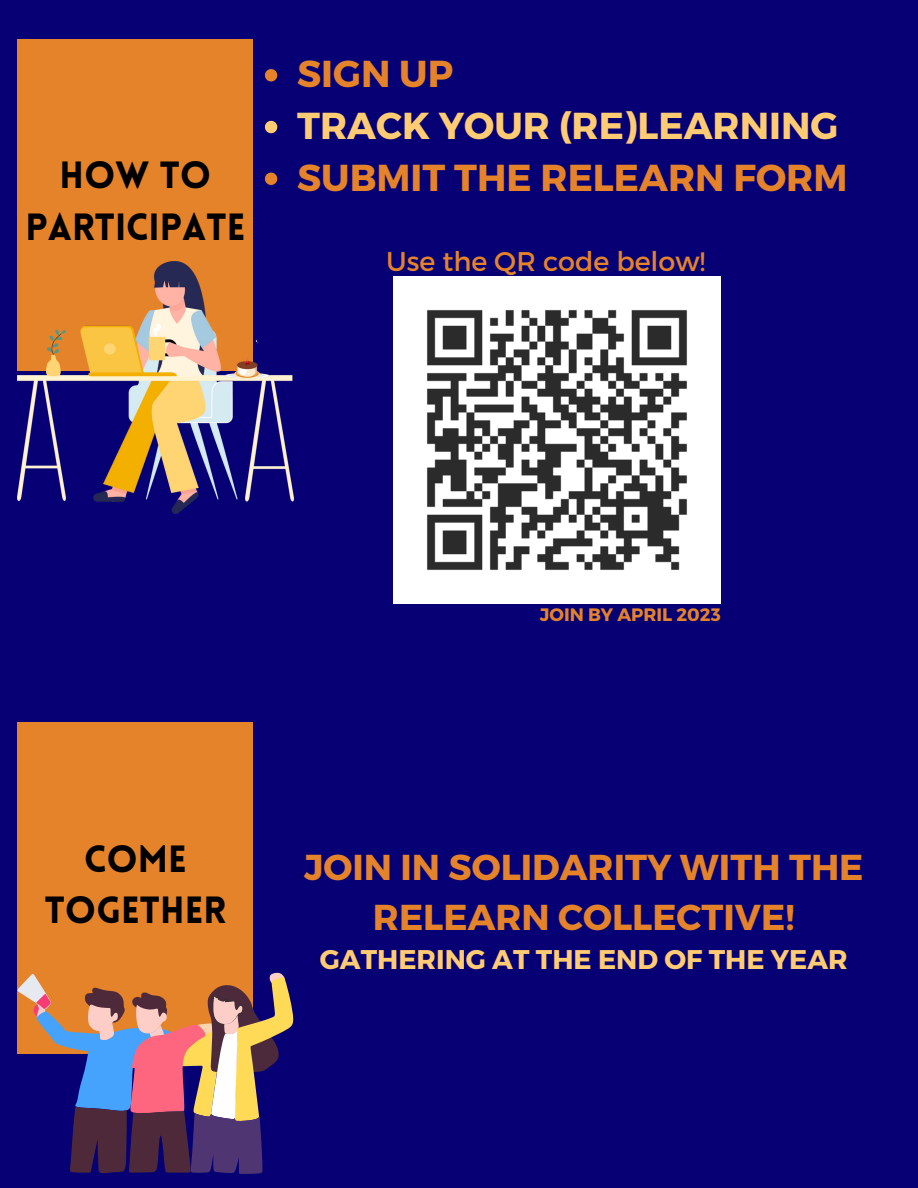
<style>
.page{position:relative;width:918px;height:1188px;background:#060074}
.page>*{position:absolute;margin:0;border:0;box-sizing:border-box;transform-origin:0 0}
.t1{font:700 37.5px "Montserrat";color:#e4832a}
.t2{font:700 37.5px "Montserrat";color:#ffcb73}
.t3{font:900 37.05px/51.8px "Lovelo";color:#000;text-align:center}
.t4{font:700 36px/49.5px "Montserrat";color:#e4832a;text-align:center}
.t5{font:700 27px "Montserrat";color:#ffcb73}
.t6{font:27px "Montserrat";color:#e4832a}
.t7{font:700 18px "Montserrat";color:#e4832a}
</style>
<div class="page">
<div style="left:18px;top:39px;width:235px;height:332px;background:#e4832a"></div>
<img style="left:18px;top:261px;width:275px;height:252px">
<img style="left:393px;top:276px;width:328px;height:328px">
<div style="left:18px;top:722px;width:235px;height:332px;background:#e4832a"></div>
<svg style="left:18px;top:973px;width:275px;height:201px"></svg>
<svg style="left:265px;top:69px;width:12px;height:12px"></svg>
<svg style="left:265px;top:121px;width:12px;height:12px"></svg>
<svg style="left:265px;top:173px;width:12px;height:12px"></svg>
<p class="t3" style="left:26px;top:153px;width:221px">HOW TO<br>PARTICIPATE</p>
<p class="t1" style="left:297px;top:49px;width:158px">SIGN UP</p>
<p class="t2" style="left:297px;top:101px;width:543px">TRACK YOUR (RE)LEARNING</p>
<p class="t1" style="left:297px;top:153px;width:552px">SUBMIT THE RELEARN FORM</p>
<p class="t6" style="left:386px;top:244px;width:321px">Use the QR code below!</p>
<p class="t7" style="left:540px;top:603px;width:182px">JOIN BY APRIL 2023</p>
<p class="t3" style="left:45px;top:837px;width:183px">COME<br>TOGETHER</p>
<p class="t4" style="left:304px;top:841px;width:561px">JOIN IN SOLIDARITY WITH THE<br>RELEARN COLLECTIVE!</p>
<p class="t5" style="left:320px;top:942px;width:529px">GATHERING AT THE END OF THE YEAR</p>
</div>
